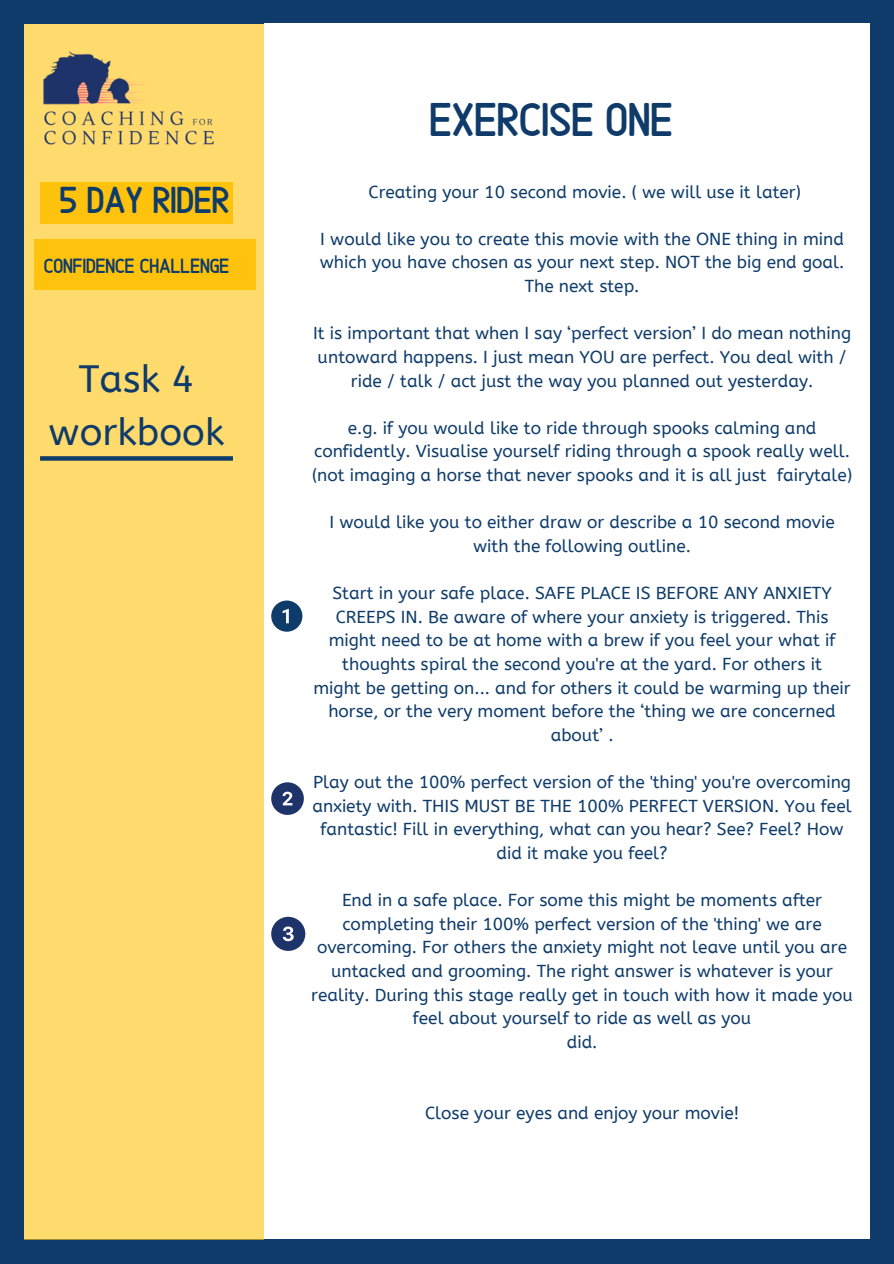
<style>
.page{position:relative;width:894px;height:1264px;background:#fff}
.page>*{position:absolute;margin:0;border:0;box-sizing:border-box;transform-origin:0 0}
.t1{font:47.25px "Alaska";color:#0e3b69}
.t2{font:37.95px/52.8px "A Bee Zee";color:#0e3b69;text-align:center}
.t3{font:37.5px "Alaska";color:#0e3b69}
.t4{font:20.55px "Alaska";color:#0e3b69}
.t5{font:17.25px/23.5px "A Bee Zee";color:#0e3b69;text-align:center}
</style>
<div class="page">
<div style="left:0;top:0;width:893px;height:1263px;background:#0e3b69"></div>
<div style="left:24px;top:23px;width:845px;height:1216px;background:#fff"></div>
<div style="left:0;top:0;width:263px;height:1263px;background:#ffdb6e"></div>
<img style="left:34px;top:23px;width:205px;height:122px">
<div style="left:0;top:995px;width:24px;height:268px;background:#0e3b69"></div>
<div style="left:0;top:0;width:24px;height:995px;background:#0e3b69"></div>
<div style="left:2px;top:1239px;width:891px;height:24px;background:#0e3b69"></div>
<div style="left:0;top:0;width:263px;height:23px;background:#0e3b69"></div>
<svg style="left:40px;top:456px;width:193px;height:4px"></svg>
<div style="left:40px;top:182px;width:193px;height:42px;background:#ffc30e"></div>
<div style="left:34px;top:240px;width:221px;height:50px;background:#ffc30e"></div>
<svg style="left:271px;top:600px;width:31px;height:31px"></svg>
<svg style="left:271px;top:782px;width:33px;height:33px"></svg>
<svg style="left:271px;top:916px;width:34px;height:34px"></svg>
<p class="t1" style="left:429px;top:84px;width:245px">EXERCISE ONE</p>
<h1 class="t3" style="left:60px;top:171px;width:171px">5 DAY RIDER</h1>
<p class="t5" style="left:368px;top:180px;width:434px">Creating your 10 second movie. ( we will use it later)</p>
<p class="t5" style="left:320px;top:227px;width:526px">I would like you to create this movie with the ONE thing in mind which you have chosen as your next step. NOT the big end goal.<br>The next step.</p>
<p class="t5" style="left:313px;top:322px;width:539px">It is important that when I say ‘perfect version’ I do mean nothing untoward happens. I just mean YOU are perfect. You deal with / ride / talk / act just the way you planned out yesterday.</p>
<p class="t5" style="left:312px;top:416px;width:541px">e.g. if you would like to ride through spooks calming and confidently. Visualise yourself riding through a spook really well. (not imaging a horse that never spooks and it is all just fairytale)</p>
<p class="t5" style="left:329px;top:511px;width:506px">I would like you to either draw or describe a 10 second movie with the following outline.</p>
<p class="t5" style="left:328px;top:581px;width:508px">Start in your safe place. SAFE PLACE IS BEFORE ANY ANXIETY CREEPS IN. Be aware of where your anxiety is triggered. This might need to be at home with a brew if you feel your what if thoughts spiral the second you're at the yard. For others it</p>
<p class="t5" style="left:313px;top:676px;width:538px">might be getting on... and for others it could be warming up their horse, or the very moment before the ‘thing we are concerned about’ .</p>
<p class="t5" style="left:312px;top:770px;width:540px">Play out the 100% perfect version of the 'thing' you're overcoming anxiety with. THIS MUST BE THE 100% PERFECT VERSION. You feel fantastic! Fill in everything, what can you hear? See? Feel? How did it make you feel?</p>
<p class="t5" style="left:311px;top:888px;width:543px">End in a safe place. For some this might be moments after completing their 100% perfect version of the 'thing' we are overcoming. For others the anxiety might not leave until you are untacked and grooming. The right answer is whatever is your reality. During this stage really get in touch with how it made you feel about yourself to ride as well as you</p>
<p class="t5" style="left:566px;top:1030px;width:32px">did.</p>
<p class="t4" style="left:44px;top:250px;width:187px">CONFIDENCE CHALLENGE</p>
<h2 class="t2" style="left:49px;top:353px;width:177px">Task 4 workbook</h2>
<p class="t5" style="left:425px;top:1101px;width:315px">Close your eyes and enjoy your movie!</p>
</div>
